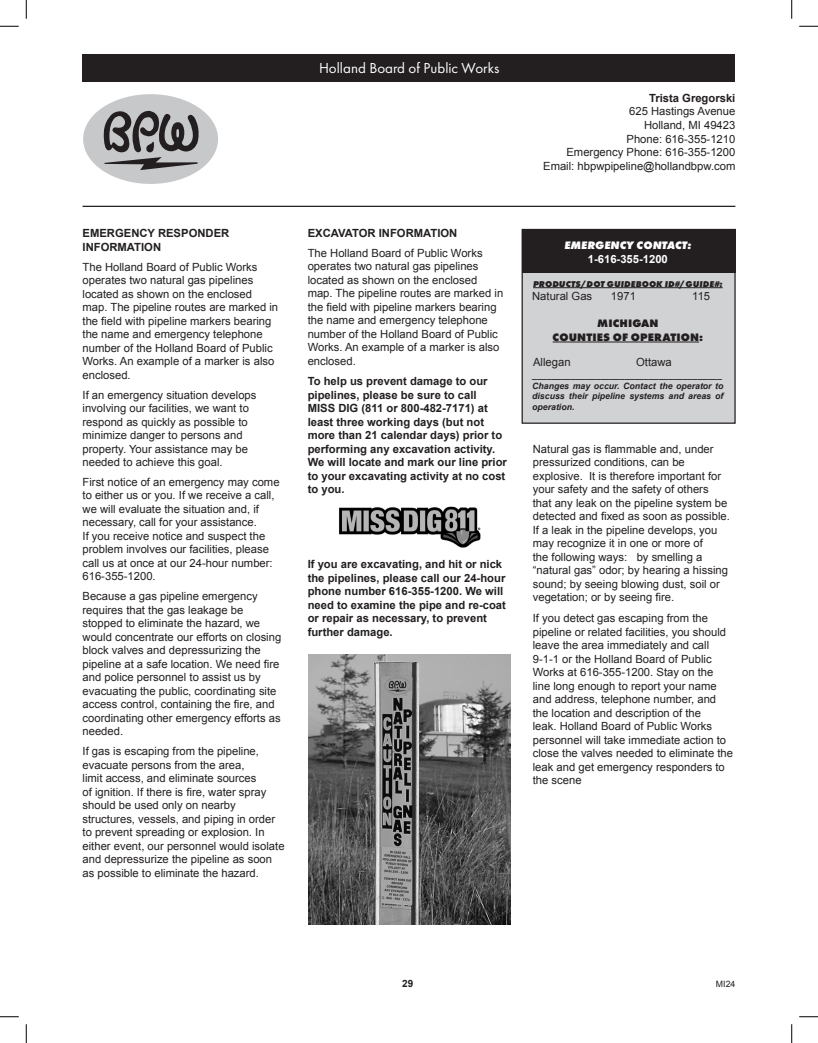
<style>
.page{position:relative;width:818px;height:1043px;background:#fff}
.page>*{position:absolute;margin:0;border:0;box-sizing:border-box;transform-origin:0 0}
.t1{font:15px "Futura PT";color:#fff}
.t2{font:11.25px/13.5px "Arial";color:#231f20}
.t3{font:700 11.25px/13.5px "Arial";color:#231f20}
.t4{font:800 11.25px "Futura PT";letter-spacing:.01em;color:#231f20}
.t5{font:italic 800 11.25px "Futura PT";color:#fff}
.t6{font:700 11.25px "Arial";color:#fff}
.t7{font:700 10px "Arial";color:#231f20}
.t8{font:italic 700 8.75px/10.5px "Arial";color:#231f20;text-align:justify}
.t9{font:italic 800 8.75px "Futura PT";letter-spacing:.01em;color:#231f20}
.t10{font:8.75px "Arial";color:#231f20}
</style>
<div class="page">
<hr style="left:82px;top:206px;width:653px;height:1px;background:#231f20">
<div style="left:522px;top:229px;width:213px;height:194px;background:#d1d2d4"></div>
<div style="left:521px;top:229px;width:214px;height:195px;border:1px solid #231f20"></div>
<div style="left:521px;top:229px;width:214px;height:43px;background:#231f20"></div>
<hr style="left:533px;top:287px;width:189px;height:1px;background:#231f20">
<hr style="left:552px;top:342px;width:147px;height:1px;background:#231f20">
<div style="left:83px;top:94px;width:135px;height:90px;background:#c7c8ca;border-radius:50%"></div>
<svg style="left:104px;top:110px;width:97px;height:60px"></svg>
<img style="left:308px;top:655px;width:202px;height:269px">
<div style="left:82px;top:54px;width:653px;height:27px;background:#231f20"></div>
<img style="left:339px;top:506px;width:142px;height:42px">
<svg style="left:0;top:25px;width:19px;height:2px"></svg>
<svg style="left:799px;top:25px;width:19px;height:2px"></svg>
<svg style="left:0;top:1016px;width:19px;height:1px"></svg>
<svg style="left:799px;top:1016px;width:19px;height:1px"></svg>
<svg style="left:25px;top:0;width:2px;height:19px"></svg>
<svg style="left:25px;top:1024px;width:2px;height:18px"></svg>
<svg style="left:791px;top:0;width:1px;height:19px"></svg>
<svg style="left:791px;top:1024px;width:1px;height:18px"></svg>
<p class="t1" style="left:319px;top:59px;width:182px">Holland Board of Public Works</p>
<p class="t3" style="left:82px;top:227px;width:148px">EMERGENCY RESPONDER<br>INFORMATION</p>
<p class="t2" style="left:82px;top:260px;width:197px">The Holland Board of Public Works operates two natural gas pipelines located as shown on the enclosed map. The pipeline routes are marked in the field with pipeline markers bearing the name and emergency telephone number of the Holland Board of Public<br>Works. An example of a marker is also enclosed.</p>
<p class="t2" style="left:82px;top:388px;width:175px">If an emergency situation develops involving our facilities, we want to respond as quickly as possible to minimize danger to persons and property. Your assistance may be needed to achieve this goal.</p>
<p class="t2" style="left:82px;top:475px;width:198px">First notice of an emergency may come to either us or you. If we receive a call, we will evaluate the situation and, if necessary, call for your assistance.<br>If you receive notice and suspect the problem involves our facilities, please call us at once at our 24-hour number:<br>616-355-1200.</p>
<p class="t2" style="left:82px;top:589px;width:200px">Because a gas pipeline emergency requires that the gas leakage be stopped to eliminate the hazard, we would concentrate our efforts on closing block valves and depressurizing the pipeline at a safe location. We need fire and police personnel to assist us by evacuating the public, coordinating site access control, containing the fire, and coordinating other emergency efforts as needed.</p>
<p class="t2" style="left:82px;top:744px;width:203px">If gas is escaping from the pipeline, evacuate persons from the area,<br>limit access, and eliminate sources<br>of ignition. If there is fire, water spray should be used only on nearby structures, vessels, and piping in order to prevent spreading or explosion. In either event, our personnel would isolate and depressurize the pipeline as soon as possible to eliminate the hazard.</p>
<p class="t3" style="left:308px;top:227px;width:151px">EXCAVATOR INFORMATION</p>
<p class="t2" style="left:308px;top:246px;width:197px">The Holland Board of Public Works operates two natural gas pipelines located as shown on the enclosed map. The pipeline routes are marked in the field with pipeline markers bearing the name and emergency telephone number of the Holland Board of Public<br>Works. An example of a marker is also enclosed.</p>
<p class="t3" style="left:308px;top:375px;width:201px">To help us prevent damage to our pipelines, please be sure to call<br>MISS DIG (811 or 800-482-7171) at least three working days (but not more than 21 calendar days) prior to performing any excavation activity.<br>We will locate and mark our line prior to your excavating activity at no cost to you.</p>
<p class="t3" style="left:308px;top:558px;width:200px">If you are excavating, and hit or nick the pipelines, please call our 24-hour phone number 616-355-1200. We will need to examine the pipe and re-coat or repair as necessary, to prevent further damage.</p>
<p class="t3" style="left:649px;top:92px;width:88px">Trista Gregorski</p>
<p class="t2" style="left:629px;top:105px;width:108px">625 Hastings Avenue</p>
<p class="t2" style="left:644px;top:118px;width:93px">Holland, MI 49423</p>
<p class="t2" style="left:626px;top:132px;width:110px">Phone: 616-355-1210</p>
<p class="t2" style="left:566px;top:145px;width:170px">Emergency Phone: 616-355-1200</p>
<p class="t2" style="left:543px;top:159px;width:194px">Email: hbpwpipeline@hollandbpw.com</p>
<p class="t5" style="left:564px;top:238px;width:128px">EMERGENCY CONTACT:</p>
<p class="t6" style="left:587px;top:251px;width:82px">1-616-355-1200</p>
<p class="t9" style="left:533px;top:278px;width:191px">PRODUCTS/DOT GUIDEBOOK ID#/GUIDE#:</p>
<p class="t2" style="left:532px;top:290px;width:62px">Natural Gas</p>
<p class="t2" style="left:611px;top:290px;width:27px">1971</p>
<p class="t2" style="left:692px;top:290px;width:19px">115</p>
<p class="t4" style="left:597px;top:316px;width:63px">MICHIGAN</p>
<p class="t4" style="left:552px;top:330px;width:152px">COUNTIES OF OPERATION:</p>
<p class="t8" style="left:532px;top:370px;width:191px">_______________________________________</p>
<p class="t8" style="left:532px;top:381px;width:193px">Changes may occur. Contact the operator to discuss their pipeline systems and areas of operation.</p>
<p class="t2" style="left:533px;top:356px;width:39px">Allegan</p>
<p class="t2" style="left:636px;top:356px;width:37px">Ottawa</p>
<p class="t2" style="left:532px;top:442px;width:198px">Natural gas is flammable and, under pressurized conditions, can be explosive. It is therefore important for your safety and the safety of others that any leak on the pipeline system be detected and fixed as soon as possible.<br>If a leak in the pipeline develops, you may recognize it in one or more of<br>the following ways: by smelling a “natural gas” odor; by hearing a hissing sound; by seeing blowing dust, soil or vegetation; or by seeing fire.</p>
<p class="t2" style="left:532px;top:611px;width:202px">If you detect gas escaping from the pipeline or related facilities, you should leave the area immediately and call 9-1-1 or the Holland Board of Public Works at 616-355-1200. Stay on the line long enough to report your name and address, telephone number, and the location and description of the<br>leak. Holland Board of Public Works personnel will take immediate action to close the valves needed to eliminate the leak and get emergency responders to the scene</p>
<p class="t7" style="left:402px;top:976px;width:13px">29</p>
<p class="t10" style="left:716px;top:977px;width:21px">MI24</p>
</div>
